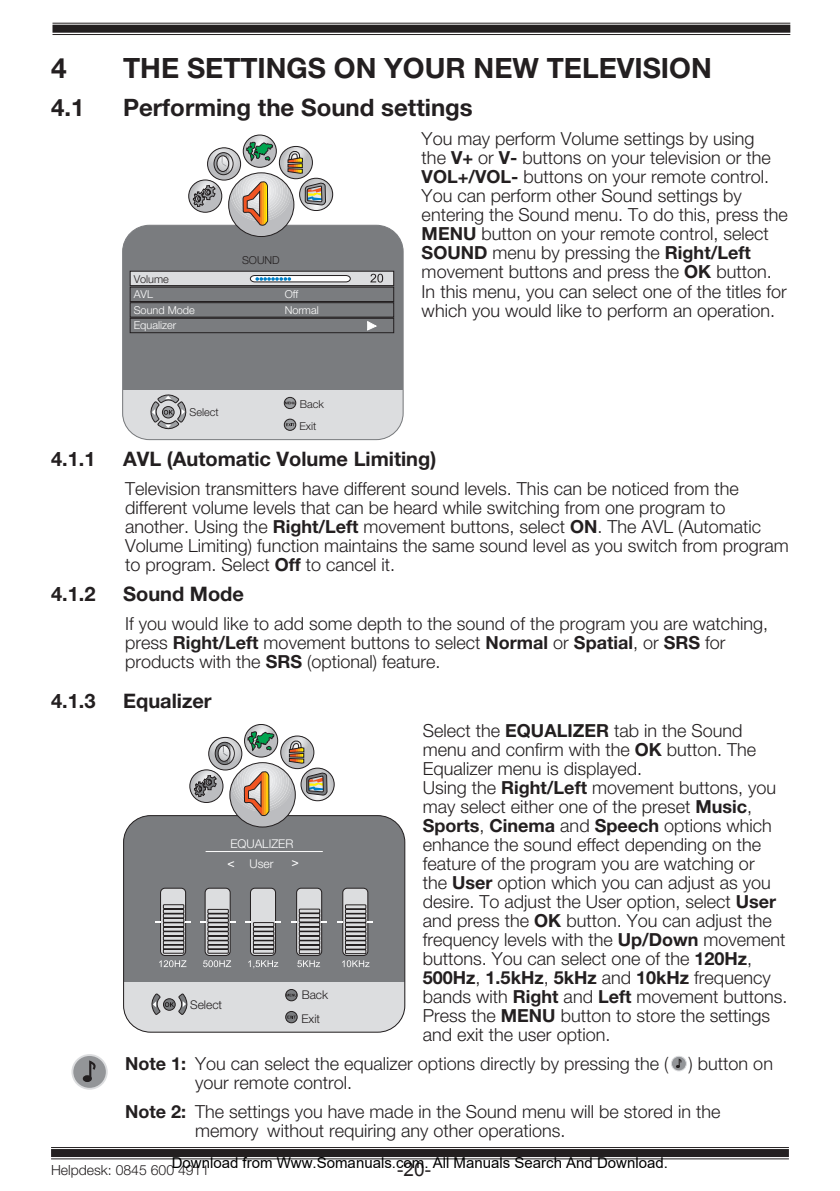
<style>
.page{position:relative;width:840px;height:1191px;background:#fff}
.page>*{position:absolute;margin:0;border:0;box-sizing:border-box;transform-origin:0 0}
.t1{font:700 28px "Helvetica Neue";color:#231f20}
.t2{font:700 24px "Helvetica Neue";color:#231f20}
.t3{font:700 20px "Helvetica Neue";color:#231f20}
.t4{font:19px "Arial";color:#231f20}
.t5{font:300 18px/19px "Helvetica Neue";color:#231f20}
.t6{font:15px "Arial";color:#000}
.t7{font:300 14px "Helvetica Neue";color:#231f20}
.t8{font:12.6px "Times Bold BB";color:#fff}
.t9{font:300 12px/23.4px "Helvetica Neue";color:#231f20}
.t10{font:300 12px/20px "Helvetica Neue";color:#fff;text-align:center}
.t11{font:300 11px "Helvetica Neue";color:#fff}
.t12{font:300 11px/22.4px "Helvetica Neue";color:#231f20}
.s1{font-weight:700}
</style>
<div class="page">
<div style="left:52px;top:25px;width:737px;height:8px;background:#231f20"></div>
<hr style="left:52px;top:34px;width:737px;height:1px;background:#231f20">
<hr style="left:52px;top:23px;width:737px;height:1px;background:#231f20">
<div style="left:51px;top:1149px;width:737px;height:8px;background:#231f20"></div>
<hr style="left:51px;top:1158px;width:737px;height:1px;background:#231f20">
<hr style="left:51px;top:1147px;width:737px;height:1px;background:#231f20">
<div style="left:123px;top:225px;width:280px;height:214px;background:#7a7c7f;border-radius:27px"></div>
<div style="left:123px;top:390px;width:280px;height:49px;background:#dcdddf"></div>
<div style="left:122px;top:225px;width:281px;height:215px;border:1px solid #7a7c7f;border-radius:27px"></div>
<div style="left:130px;top:271px;width:263px;height:15px;background:#dcdddf;border:1px solid #231f20"></div>
<svg style="left:284px;top:397px;width:11px;height:11px"></svg>
<div style="left:284px;top:397px;width:12px;height:12px;border:1px solid #231f20;border-radius:50%"></div>
<svg style="left:284px;top:419px;width:11px;height:11px"></svg>
<div style="left:284px;top:419px;width:12px;height:11px;border:1px solid #231f20;border-radius:50%"></div>
<div style="left:188px;top:180px;width:34px;height:32px;border:1px solid #231f20;border-radius:50%"></div>
<svg style="left:150px;top:394px;width:37px;height:36px"></svg>
<svg style="left:285px;top:402px;width:10px;height:2px"></svg>
<svg style="left:286px;top:423px;width:8px;height:3px"></svg>
<svg style="left:189px;top:135px;width:143px;height:101px"></svg>
<svg style="left:130px;top:274px;width:264px;height:59px"></svg>
<div style="left:123px;top:815px;width:281px;height:217px;background:#7a7c7f;border-radius:27px"></div>
<div style="left:123px;top:982px;width:281px;height:50px;background:#dcdddf"></div>
<div style="left:72px;top:1055px;width:35px;height:33px;background:#939598;border-radius:50%"></div>
<div style="left:71px;top:1054px;width:37px;height:35px;border:2px solid #dcdddf;border-radius:50%"></div>
<div style="left:83px;top:1075px;width:9px;height:7px;border:2px solid #231f20;border-radius:50%"></div>
<svg style="left:84px;top:1060px;width:12px;height:21px"></svg>
<svg style="left:671px;top:1056px;width:15px;height:15px"></svg>
<div style="left:670px;top:1055px;width:16px;height:16px;border:1px solid #dcdddf;border-radius:50%"></div>
<svg style="left:675px;top:1058px;width:6px;height:10px"></svg>
<svg style="left:147px;top:724px;width:226px;height:309px"></svg>
<h1 class="t1" style="left:51px;top:51px;width:17px">4</h1>
<h1 class="t1" style="left:123px;top:51px;width:590px">THE SETTINGS ON YOUR NEW TELEVISION</h1>
<h2 class="t2" style="left:51px;top:93px;width:35px">4.1</h2>
<h2 class="t2" style="left:123px;top:93px;width:351px">Performing the Sound settings</h2>
<p class="t5" style="left:421px;top:129px;width:367px">You may perform Volume settings by using<br>the <span class="s1">V+</span> or <span class="s1">V-</span> buttons on your television or the <span class="s1">VOL+/VOL-</span> buttons on your remote control.<br>You can perform other Sound settings by entering the Sound menu. To do this, press the <span class="s1">MENU</span> button on your remote control, select <span class="s1">SOUND</span> menu by pressing the <span class="s1">Right/Left </span>movement buttons and press the <span class="s1">OK</span> button.<br>In this menu, you can select one of the titles for which you would like to perform an operation.</p>
<p class="t12" style="left:242px;top:249px;width:39px">SOUND</p>
<p class="t12" style="left:134px;top:267px;width:37px">Volume</p>
<p class="t11" style="left:134px;top:287px;width:21px">AVL</p>
<p class="t11" style="left:284px;top:287px;width:15px">Off</p>
<p class="t11" style="left:134px;top:303px;width:63px">Sound Mode</p>
<p class="t11" style="left:284px;top:303px;width:35px">Normal</p>
<p class="t11" style="left:134px;top:319px;width:44px">Equalizer</p>
<p class="t12" style="left:189px;top:400px;width:31px">Select</p>
<p class="t12" style="left:299px;top:392px;width:26px">Back<br>Exit</p>
<p class="t3" style="left:51px;top:446px;width:46px">4.1.1</p>
<p class="t3" style="left:123px;top:446px;width:314px">AVL (Automatic Volume Limiting)</p>
<p class="t5" style="left:125px;top:478px;width:665px">Television transmitters have different sound levels. This can be noticed from the different volume levels that can be heard while switching from one program to another. Using the <span class="s1">Right/Left</span> movement buttons, select <span class="s1">ON</span>. The AVL (Automatic Volume Limiting) function maintains the same sound level as you switch from program to program. Select <span class="s1">Off</span> to cancel it.</p>
<p class="t3" style="left:51px;top:581px;width:46px">4.1.2</p>
<p class="t3" style="left:123px;top:581px;width:122px">Sound Mode</p>
<p class="t5" style="left:125px;top:613px;width:644px">If you would like to add some depth to the sound of the program you are watching, press <span class="s1">Right/Left</span> movement buttons to select <span class="s1">Normal</span> or <span class="s1">Spatial</span>, or <span class="s1">SRS</span> for products with the <span class="s1">SRS</span> (optional) feature.</p>
<p class="t3" style="left:51px;top:688px;width:46px">4.1.3</p>
<p class="t3" style="left:123px;top:688px;width:90px">Equalizer</p>
<p class="t5" style="left:422px;top:720px;width:366px">Select the <span class="s1">EQUALIZER</span> tab in the Sound menu and confirm with the <span class="s1">OK</span> button. The Equalizer menu is displayed.<br>Using the <span class="s1">Right/Left</span> movement buttons, you may select either one of the preset <span class="s1">Music</span>, <span class="s1">Sports</span>, <span class="s1">Cinema</span> and <span class="s1">Speech</span> options which enhance the sound effect depending on the feature of the program you are watching or<br>the <span class="s1">User</span> option which you can adjust as you desire. To adjust the User option, select <span class="s1">User </span>and press the <span class="s1">OK</span> button. You can adjust the frequency levels with the <span class="s1">Up/Down</span> movement buttons. You can select one of the <span class="s1">120Hz</span>, <span class="s1">500Hz</span>, <span class="s1">1.5kHz</span>, <span class="s1">5kHz</span> and <span class="s1">10kHz</span> frequency bands with <span class="s1">Right</span> and <span class="s1">Left</span> movement buttons.<br>Press the <span class="s1">MENU</span> button to store the settings and exit the user option.</p>
<p class="t5" style="left:195px;top:1053px;width:579px;text-indent:-70px"><span class="s1">Note 1:</span> You can select the equalizer options directly by pressing the ( ) button on your remote control.</p>
<p class="t5" style="left:195px;top:1101px;width:526px;text-indent:-70px"><span class="s1">Note 2:</span> The settings you have made in the Sound menu will be stored in the memory without requiring any other operations.</p>
<p class="t10" style="left:230px;top:833px;width:64px">EQUALIZER<br>User</p>
<p class="t8" style="left:227px;top:854px;width:9px">&lt;</p>
<p class="t9" style="left:190px;top:992px;width:34px">Select</p>
<p class="t9" style="left:301px;top:982px;width:28px">Back<br>Exit</p>
<p class="t6" style="left:172px;top:1154px;width:497px">Download from Www.Somanuals.com. All Manuals Search And Download.</p>
<p class="t7" style="left:51px;top:1161px;width:159px">Helpdesk: 0845 600 4911</p>
<p class="t4" style="left:397px;top:1157px;width:35px">-20-</p>
</div>
